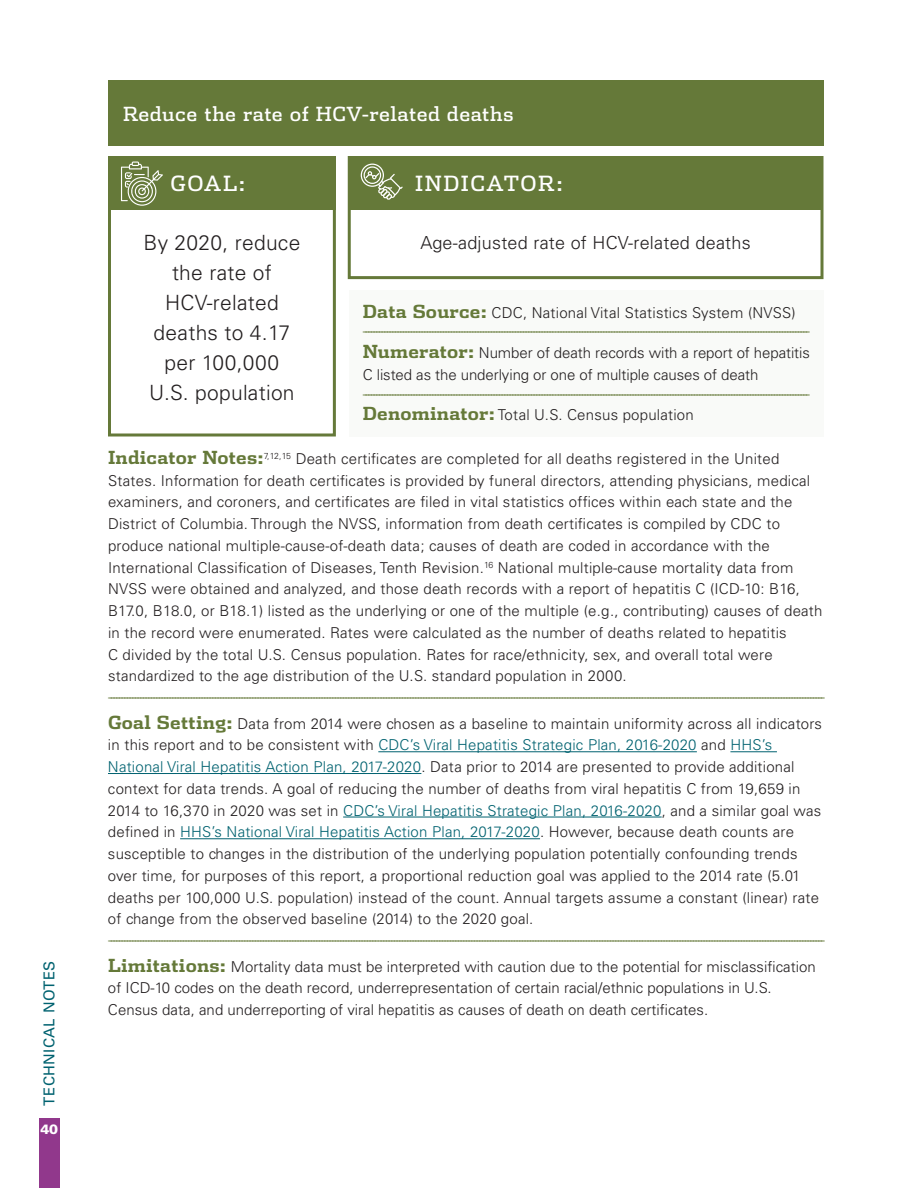
<style>
.page{position:relative;width:918px;height:1188px;background:#fff}
.page>*{position:absolute;margin:0;border:0;box-sizing:border-box;transform-origin:0 0}
.t1{font:300 21px/30px "Univers";letter-spacing:.015em;color:#231f20;text-align:center}
.t2{font:21px "Dispatch";letter-spacing:.07em;color:#fff}
.t3{font:19.5px "Dispatch";letter-spacing:.02em;color:#fff}
.t4{font:300 18px "Univers";letter-spacing:.015em;color:#231f20}
.t5{font:300 15px/21.8px "Univers";letter-spacing:.015em;color:#231f20}
.t6{font:300 15px/26.2px "Univers";letter-spacing:.015em;color:#657939}
.t7{font:300 15px/21.8px "Univers";letter-spacing:-.005em;color:#231f20}
.t8{font:15px "Univers";letter-spacing:.025em;color:#006270}
.t9{font:900 13.5px "Univers";color:#fff}
.s1{font-family:"Dispatch";font-weight:700;font-size:18px}
.s2{color:#231f20}
.s3{font-family:"Dispatch";font-weight:700;font-size:18px;color:#657939}
.s4{color:#006270}
</style>
<div class="page">
<div style="left:108px;top:81px;width:716px;height:65px;background:#657939"></div>
<div style="left:108px;top:156px;width:228px;height:53px;background:#657939"></div>
<svg style="left:121px;top:162px;width:42px;height:44px"></svg>
<div style="left:108px;top:156px;width:228px;height:280px;border:3px solid #657939"></div>
<div style="left:348px;top:156px;width:473px;height:53px;background:#657939"></div>
<svg style="left:361px;top:164px;width:42px;height:36px"></svg>
<div style="left:348px;top:156px;width:476px;height:123px;border:3px solid #657939"></div>
<div style="left:349px;top:290px;width:475px;height:146px;background:#f9faf8"></div>
<hr style="left:378px;top:751px;width:319px;height:1px;background:#006270">
<hr style="left:730px;top:751px;width:47px;height:1px;background:#006270">
<hr style="left:108px;top:773px;width:313px;height:1px;background:#006270">
<hr style="left:343px;top:817px;width:319px;height:1px;background:#006270">
<hr style="left:180px;top:838px;width:360px;height:1px;background:#006270">
<div style="left:39px;top:1118px;width:21px;height:70px;background:#91388c"></div>
<p class="t8" style="left:40px;top:1106px;width:146px;rotate:-90deg">TECHNICAL NOTES</p>
<p class="t9" style="left:41px;top:1121px;width:19px">40</p>
<h2 class="t3" style="left:123px;top:101px;width:392px">Reduce the rate of HCV-related deaths</h2>
<h1 class="t2" style="left:171px;top:169px;width:76px">GOAL:</h1>
<h1 class="t2" style="left:415px;top:169px;width:149px">INDICATOR:</h1>
<h1 class="t1" style="left:143px;top:227px;width:159px">By 2020, reduce the rate of<br>HCV-related deaths to 4.17 per 100,000<br>U.S. population</h1>
<p class="t4" style="left:420px;top:232px;width:332px">Age-adjusted rate of HCV-related deaths</p>
<p class="t6" style="left:363px;top:303px;width:449px;line-height:18.8px"><span class="s1">Data Source:</span> <span class="s2">CDC, National Vital Statistics System (NVSS) </span>-----------------------------------------------------------------------------------------------------------------------------------------------------------------------</p>
<p class="t7" style="left:363px;top:342px;width:449px"><span class="s3">Numerator:</span> Number of death records with a report of hepatitis<br>C listed as the underlying or one of multiple causes of death</p>
<p class="t6" style="left:363px;top:383px;width:449px;line-height:21.8px">-----------------------------------------------------------------------------------------------------------------------------------------------------------------------<br><span class="s1">Denominator:</span> <span class="s2">Total U.S. Census population</span></p>
<p class="t5" style="left:108px;top:448px;width:716px"><span class="s3">Indicator Notes:</span><sup>7,12,15</sup> Death certificates are completed for all deaths registered in the United States. Information for death certificates is provided by funeral directors, attending physicians, medical examiners, and coroners, and certificates are filed in vital statistics offices within each state and the District of Columbia. Through the NVSS, information from death certificates is compiled by CDC to produce national multiple-cause-of-death data; causes of death are coded in accordance with the International Classification of Diseases, Tenth Revision.<sup>16</sup> National multiple-cause mortality data from NVSS were obtained and analyzed, and those death records with a report of hepatitis C (ICD-10: B16, B17.0, B18.0, or B18.1) listed as the underlying or one of the multiple (e.g., contributing) causes of death in the record were enumerated. Rates were calculated as the number of deaths related to hepatitis<br>C divided by the total U.S. Census population. Rates for race/ethnicity, sex, and overall total were standardized to the age distribution of the U.S. standard population in 2000.</p>
<p class="t6" style="left:108px;top:684px;width:719px">----------------------------------------------------------------------------------------------------------------------------------------------------------------------------------------------------------------------------------------------------------------------------<br><span class="s1">Goal Setting:</span> <span class="s2">Data from 2014 were chosen as a baseline to maintain uniformity across all indicators</span></p>
<p class="t5" style="left:108px;top:734px;width:715px">in this report and to be consistent with <span class="s4">CDC’s Viral Hepatitis Strategic Plan, 2016-2020</span> and <span class="s4">HHS’s National Viral Hepatitis Action Plan, 2017-2020</span>. Data prior to 2014 are presented to provide additional context for data trends. A goal of reducing the number of deaths from viral hepatitis C from 19,659 in 2014 to 16,370 in 2020 was set in <span class="s4">CDC’s Viral Hepatitis Strategic Plan, 2016-2020</span>, and a similar goal was defined in <span class="s4">HHS’s National Viral Hepatitis Action Plan, 2017-2020</span>. However, because death counts are susceptible to changes in the distribution of the underlying population potentially confounding trends over time, for purposes of this report, a proportional reduction goal was applied to the 2014 rate (5.01 deaths per 100,000 U.S. population) instead of the count. Annual targets assume a constant (linear) rate of change from the observed baseline (2014) to the 2020 goal.</p>
<p class="t6" style="left:108px;top:927px;width:719px">----------------------------------------------------------------------------------------------------------------------------------------------------------------------------------------------------------------------------------------------------------------------------<br><span class="s1">Limitations:</span> <span class="s2">Mortality data must be interpreted with caution due to the potential for misclassification</span></p>
<p class="t5" style="left:108px;top:977px;width:665px">of ICD-10 codes on the death record, underrepresentation of certain racial/ethnic populations in U.S.<br>Census data, and underreporting of viral hepatitis as causes of death on death certificates.</p>
</div>
